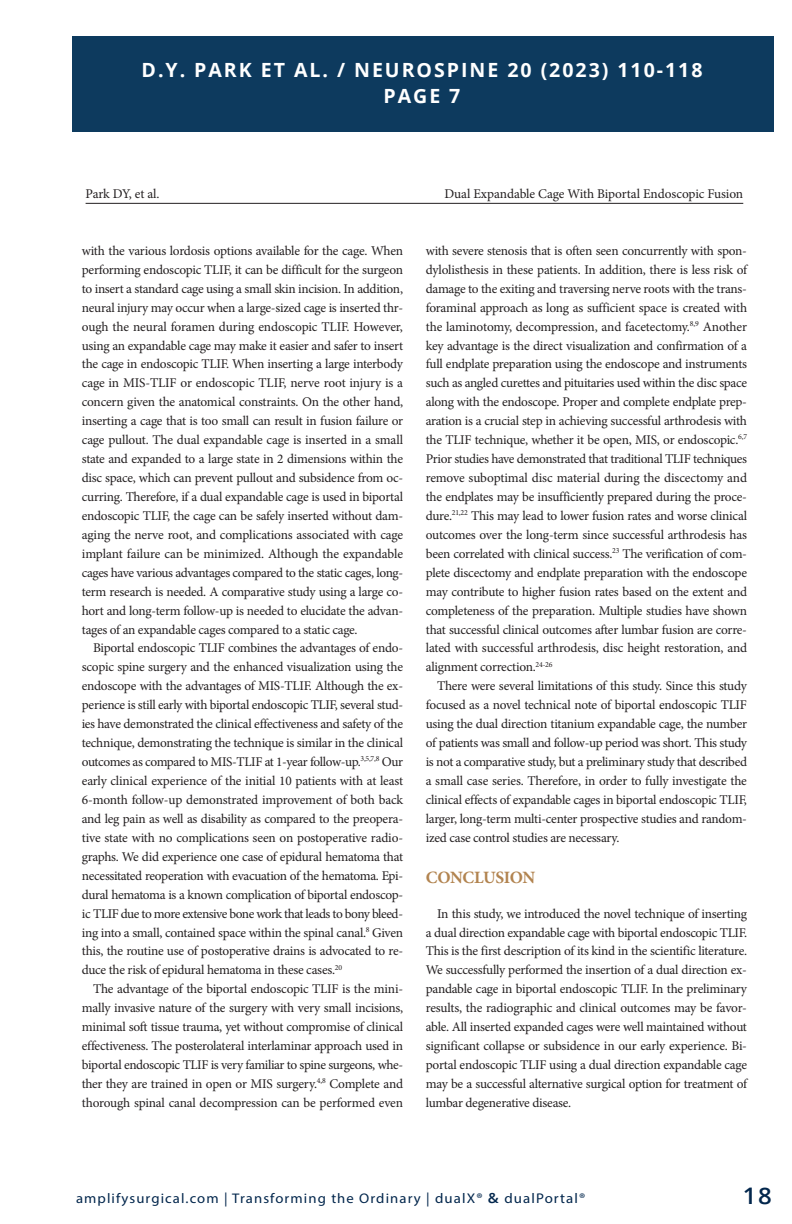
<style>
.page{position:relative;width:792px;height:1224px;background:#fff}
.page>*{position:absolute;margin:0;border:0;box-sizing:border-box;transform-origin:0 0}
.t1{font:600 22.8px "Open Sans";color:#02264c;scale:1.05 1}
.t2{font:700 19.6px "Open Sans";letter-spacing:.1em;color:#fff}
.t3{font:700 17.4px "Minion Pro";letter-spacing:-.025em;color:#b28450}
.t4{font:14px "Myriad Pro";letter-spacing:.075em;color:#02264c;scale:1.05 1}
.t5{font:13.4px/19px "Minion Pro";letter-spacing:-.02em;color:#231f20;text-align:justify}
.t6{font:13.4px "Minion Pro";letter-spacing:-.04em;color:#231f20}
.s1{font-size:14.2px}
.s2{font-family:"Open Sans";font-weight:600;font-size:14.2px}
</style>
<div class="page">
<div style="left:72px;top:36px;width:702px;height:96px;background:#0d3a5e"></div>
<hr style="left:86px;top:203px;width:657px;height:1px;background:#231f20">
<p class="t2" style="left:142px;top:56px;width:562px">D.Y. PARK ET AL. / NEUROSPINE 20 (2023) 110-118</p>
<p class="t2" style="left:384px;top:82px;width:78px">PAGE 7</p>
<p class="t5" style="left:86px;top:184px;width:75px">Park DY, et al.</p>
<p class="t5" style="left:444px;top:184px;width:300px">Dual Expandable Cage With Biportal Endoscopic Fusion</p>
<p class="t5" style="left:82px;top:241px;width:323px">with the various lordosis options available for the cage. When</p>
<p class="t5" style="left:82px;top:260px;width:323px">performing endoscopic TLIF, it can be difficult for the surgeon</p>
<p class="t5" style="left:82px;top:279px;width:323px">to insert a standard cage using a small skin incision. In addition,</p>
<p class="t5" style="left:82px;top:298px;width:323px">neural injury may occur when a large-sized cage is inserted thr-</p>
<p class="t5" style="left:82px;top:317px;width:323px">ough the neural foramen during endoscopic TLIF. However,</p>
<p class="t5" style="left:82px;top:336px;width:323px">using an expandable cage may make it easier and safer to insert</p>
<p class="t5" style="left:82px;top:355px;width:323px">the cage in endoscopic TLIF. When inserting a large interbody</p>
<p class="t5" style="left:82px;top:374px;width:323px">cage in MIS-TLIF or endoscopic TLIF, nerve root injury is a</p>
<p class="t5" style="left:82px;top:393px;width:323px">concern given the anatomical constraints. On the other hand,</p>
<p class="t5" style="left:82px;top:412px;width:323px">inserting a cage that is too small can result in fusion failure or</p>
<p class="t5" style="left:82px;top:430px;width:323px">cage pullout. The dual expandable cage is inserted in a small</p>
<p class="t5" style="left:82px;top:449px;width:323px">state and expanded to a large state in 2 dimensions within the</p>
<p class="t5" style="left:82px;top:468px;width:323px">disc space, which can prevent pullout and subsidence from oc-</p>
<p class="t5" style="left:82px;top:487px;width:323px">curring. Therefore, if a dual expandable cage is used in biportal</p>
<p class="t5" style="left:82px;top:506px;width:323px">endoscopic TLIF, the cage can be safely inserted without dam-</p>
<p class="t5" style="left:82px;top:525px;width:323px">aging the nerve root, and complications associated with cage</p>
<p class="t5" style="left:82px;top:544px;width:323px">implant failure can be minimized. Although the expandable</p>
<p class="t5" style="left:82px;top:563px;width:323px">cages have various advantages compared to the static cages, long-</p>
<p class="t5" style="left:82px;top:582px;width:323px">term research is needed. A comparative study using a large co-</p>
<p class="t5" style="left:82px;top:601px;width:323px">hort and long-term follow-up is needed to elucidate the advan-</p>
<p class="t5" style="left:82px;top:620px;width:277px">tages of an expandable cages compared to a static cage.</p>
<p class="t5" style="left:93px;top:639px;width:311px">Biportal endoscopic TLIF combines the advantages of endo-</p>
<p class="t5" style="left:82px;top:658px;width:323px">scopic spine surgery and the enhanced visualization using the</p>
<p class="t5" style="left:82px;top:677px;width:323px">endoscope with the advantages of MIS-TLIF. Although the ex-</p>
<p class="t5" style="left:82px;top:696px;width:323px">perience is still early with biportal endoscopic TLIF, several stud-</p>
<p class="t5" style="left:82px;top:715px;width:323px">ies have demonstrated the clinical effectiveness and safety of the</p>
<p class="t5" style="left:82px;top:733px;width:323px">technique, demonstrating the technique is similar in the clinical</p>
<p class="t5" style="left:82px;top:752px;width:323px">outcomes as compared to MIS-TLIF at 1-year follow-up.<sup>3,5,7,8</sup> Our</p>
<p class="t5" style="left:82px;top:771px;width:323px">early clinical experience of the initial 10 patients with at least</p>
<p class="t5" style="left:82px;top:790px;width:323px">6-month follow-up demonstrated improvement of both back</p>
<p class="t5" style="left:82px;top:809px;width:323px">and leg pain as well as disability as compared to the preopera-</p>
<p class="t5" style="left:82px;top:828px;width:323px">tive state with no complications seen on postoperative radio-</p>
<p class="t5" style="left:82px;top:847px;width:323px">graphs. We did experience one case of epidural hematoma that</p>
<p class="t5" style="left:82px;top:866px;width:323px">necessitated reoperation with evacuation of the hematoma. Epi-</p>
<p class="t5" style="left:82px;top:885px;width:323px">dural hematoma is a known complication of biportal endoscop-</p>
<p class="t6" style="left:82px;top:904px;width:323px">ic TLIF due to more extensive bone work that leads to bony bleed-</p>
<p class="t5" style="left:82px;top:923px;width:323px">ing into a small, contained space within the spinal canal.<sup>8</sup> Given</p>
<p class="t5" style="left:82px;top:942px;width:323px">this, the routine use of postoperative drains is advocated to re-</p>
<p class="t5" style="left:82px;top:961px;width:262px">duce the risk of epidural hematoma in these cases.<sup>20</sup></p>
<p class="t5" style="left:93px;top:980px;width:311px">The advantage of the biportal endoscopic TLIF is the mini-</p>
<p class="t5" style="left:82px;top:999px;width:323px">mally invasive nature of the surgery with very small incisions,</p>
<p class="t5" style="left:82px;top:1017px;width:323px">minimal soft tissue trauma, yet without compromise of clinical</p>
<p class="t5" style="left:82px;top:1036px;width:323px">effectiveness. The posterolateral interlaminar approach used in</p>
<p class="t5" style="left:82px;top:1055px;width:323px">biportal endoscopic TLIF is very familiar to spine surgeons, whe-</p>
<p class="t5" style="left:82px;top:1074px;width:323px">ther they are trained in open or MIS surgery.<sup>4,8</sup> Complete and</p>
<p class="t5" style="left:82px;top:1093px;width:323px">thorough spinal canal decompression can be performed even</p>
<p class="t5" style="left:426px;top:241px;width:323px">with severe stenosis that is often seen concurrently with spon-</p>
<p class="t5" style="left:426px;top:260px;width:323px">dylolisthesis in these patients. In addition, there is less risk of</p>
<p class="t5" style="left:426px;top:279px;width:323px">damage to the exiting and traversing nerve roots with the trans-</p>
<p class="t5" style="left:426px;top:298px;width:323px">foraminal approach as long as sufficient space is created with</p>
<p class="t5" style="left:426px;top:317px;width:323px">the laminotomy, decompression, and facetectomy.<sup>8,9</sup> Another</p>
<p class="t5" style="left:426px;top:336px;width:323px">key advantage is the direct visualization and confirmation of a</p>
<p class="t5" style="left:426px;top:355px;width:323px">full endplate preparation using the endoscope and instruments</p>
<p class="t5" style="left:426px;top:374px;width:323px">such as angled curettes and pituitaries used within the disc space</p>
<p class="t5" style="left:426px;top:393px;width:323px">along with the endoscope. Proper and complete endplate prep-</p>
<p class="t5" style="left:426px;top:412px;width:323px">aration is a crucial step in achieving successful arthrodesis with</p>
<p class="t5" style="left:426px;top:430px;width:323px">the TLIF technique, whether it be open, MIS, or endoscopic.<sup>6,7</sup></p>
<p class="t5" style="left:426px;top:449px;width:323px">Prior studies have demonstrated that traditional TLIF techniques</p>
<p class="t5" style="left:426px;top:468px;width:323px">remove suboptimal disc material during the discectomy and</p>
<p class="t5" style="left:426px;top:487px;width:323px">the endplates may be insufficiently prepared during the proce-</p>
<p class="t5" style="left:426px;top:506px;width:323px">dure.<sup>21,22</sup> This may lead to lower fusion rates and worse clinical</p>
<p class="t5" style="left:426px;top:525px;width:323px">outcomes over the long-term since successful arthrodesis has</p>
<p class="t5" style="left:426px;top:544px;width:323px">been correlated with clinical success.<sup>23</sup> The verification of com-</p>
<p class="t5" style="left:426px;top:563px;width:323px">plete discectomy and endplate preparation with the endoscope</p>
<p class="t5" style="left:426px;top:582px;width:323px">may contribute to higher fusion rates based on the extent and</p>
<p class="t5" style="left:426px;top:601px;width:323px">completeness of the preparation. Multiple studies have shown</p>
<p class="t5" style="left:426px;top:620px;width:323px">that successful clinical outcomes after lumbar fusion are corre-</p>
<p class="t5" style="left:426px;top:639px;width:323px">lated with successful arthrodesis, disc height restoration, and</p>
<p class="t5" style="left:426px;top:658px;width:128px">alignment correction.<sup>24-26</sup></p>
<p class="t5" style="left:437px;top:677px;width:311px">There were several limitations of this study. Since this study</p>
<p class="t5" style="left:426px;top:696px;width:323px">focused as a novel technical note of biportal endoscopic TLIF</p>
<p class="t5" style="left:426px;top:715px;width:323px">using the dual direction titanium expandable cage, the number</p>
<p class="t5" style="left:426px;top:733px;width:323px">of patients was small and follow-up period was short. This study</p>
<p class="t5" style="left:426px;top:752px;width:323px">is not a comparative study, but a preliminary study that described</p>
<p class="t5" style="left:426px;top:771px;width:323px">a small case series. Therefore, in order to fully investigate the</p>
<p class="t5" style="left:426px;top:790px;width:323px">clinical effects of expandable cages in biportal endoscopic TLIF,</p>
<p class="t5" style="left:426px;top:809px;width:323px">larger, long-term multi-center prospective studies and random-</p>
<p class="t5" style="left:426px;top:828px;width:195px">ized case control studies are necessary.</p>
<p class="t3" style="left:426px;top:865px;width:111px">CONCLUSION</p>
<p class="t5" style="left:426px;top:904px;width:323px;text-indent:11px">In this study, we introduced the novel technique of inserting a dual direction expandable cage with biportal endoscopic TLIF.<br>This is the first description of its kind in the scientific literature.<br>We successfully performed the insertion of a dual direction ex&shy;pandable cage in biportal endoscopic TLIF. In the preliminary results, the radiographic and clinical outcomes may be favor&shy;able. All inserted expanded cages were well maintained without significant collapse or subsidence in our early experience. Bi&shy;portal endoscopic TLIF using a dual direction expandable cage may be a successful alternative surgical option for treatment of lumbar degenerative disease.</p>
<p class="t4" style="left:76px;top:1189px;width:487px">amplifysurgical.com | Transforming the Ordinary | <span class="s1">dualX®</span> <span class="s2">&amp;</span> <span class="s1">dualPortal®</span></p>
<h1 class="t1" style="left:743px;top:1180px;width:29px">18</h1>
</div>
